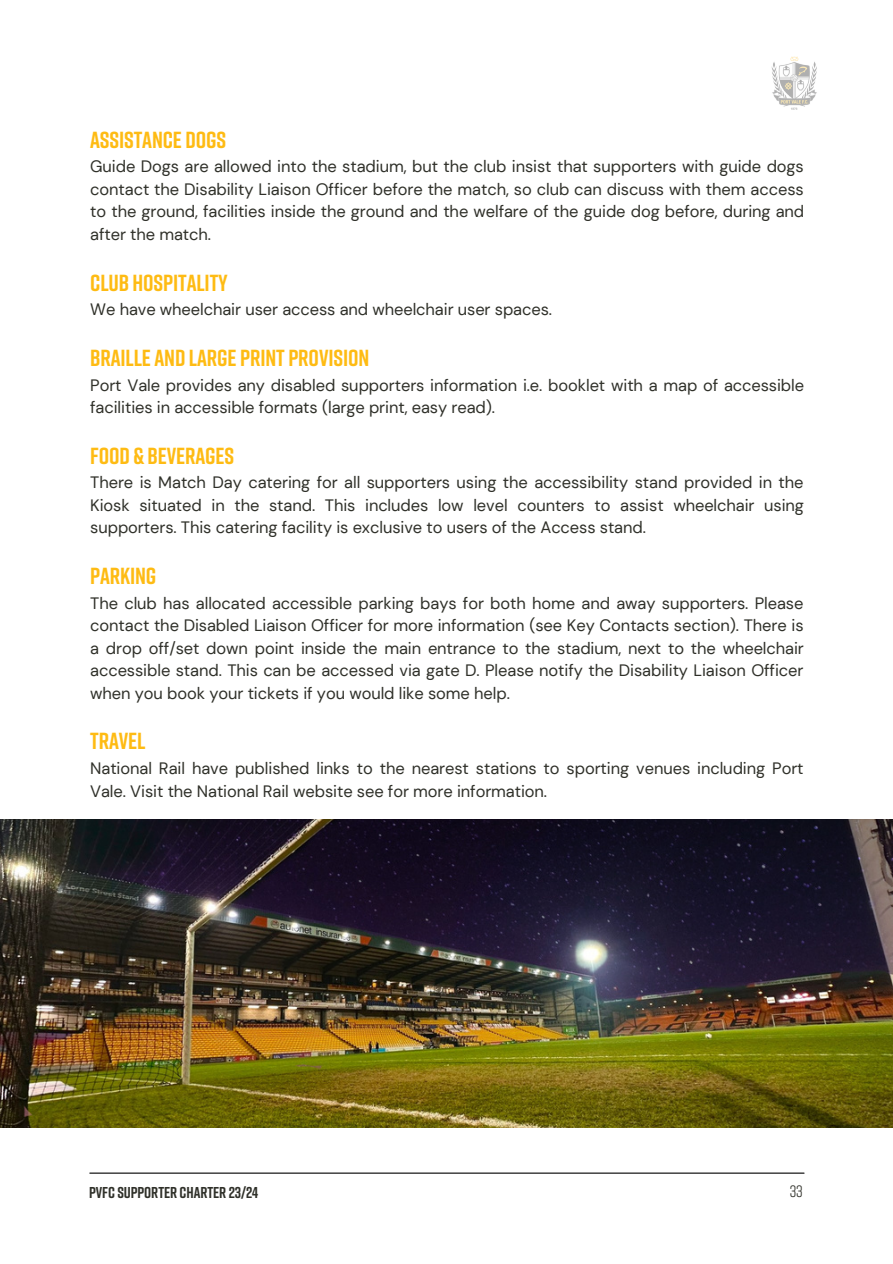
<style>
.page{position:relative;width:893px;height:1264px;background:#fff}
.page>*{position:absolute;margin:0;border:0;box-sizing:border-box;transform-origin:0 0}
.t1{font:700 23.25px "Rift";letter-spacing:-.005em;color:#febb13}
.t2{font:16.5px/22.5px "DM Sans";letter-spacing:-.005em;color:#2f3029;text-align:justify}
.t3{font:16.5px "Rift";color:#2f3029}
.t4{font:700 15.75px "Rift";letter-spacing:-.005em;color:#2f3029}
</style>
<div class="page">
<img style="left:0;top:819px;width:892px;height:308px">
<hr style="left:90px;top:1172px;width:714px;height:1px;background:#000">
<img style="left:771px;top:56px;width:46px;height:54px">
<p class="t1" style="left:90px;top:125px;width:138px">ASSISTANCE DOGS</p>
<p class="t2" style="left:90px;top:156px;width:715px">Guide Dogs are allowed into the stadium, but the club insist that supporters with guide dogs contact the Disability Liaison Officer before the match, so club can discuss with them access to the ground, facilities inside the ground and the welfare of the guide dog before, during and after the match.</p>
<p class="t1" style="left:90px;top:268px;width:139px">CLUB HOSPITALITY</p>
<p class="t2" style="left:90px;top:298px;width:463px">We have wheelchair user access and wheelchair user spaces.</p>
<p class="t1" style="left:90px;top:343px;width:281px">BRAILLE AND LARGE PRINT PROVISION</p>
<p class="t2" style="left:90px;top:374px;width:715px">Port Vale provides any disabled supporters information i.e. booklet with a map of accessible facilities in accessible formats (large print, easy read).</p>
<p class="t1" style="left:90px;top:441px;width:145px">FOOD &amp; BEVERAGES</p>
<p class="t2" style="left:90px;top:471px;width:715px">There is Match Day catering for all supporters using the accessibility stand provided in the Kiosk situated in the stand. This includes low level counters to assist wheelchair using supporters. This catering facility is exclusive to users of the Access stand.</p>
<p class="t1" style="left:90px;top:561px;width:68px">PARKING</p>
<p class="t2" style="left:90px;top:592px;width:715px">The club has allocated accessible parking bays for both home and away supporters. Please contact the Disabled Liaison Officer for more information (see Key Contacts section). There is a drop off/set down point inside the main entrance to the stadium, next to the wheelchair accessible stand. This can be accessed via gate D. Please notify the Disability Liaison Officer when you book your tickets if you would like some help.</p>
<p class="t1" style="left:90px;top:726px;width:57px">TRAVEL</p>
<p class="t2" style="left:90px;top:757px;width:714px">National Rail have published links to the nearest stations to sporting venues including Port<br>Vale. Visit the National Rail website see for more information.</p>
<p class="t4" style="left:89px;top:1182px;width:170px">PVFC SUPPORTER CHARTER 23/24</p>
<p class="t3" style="left:789px;top:1180px;width:15px">33</p>
</div>
